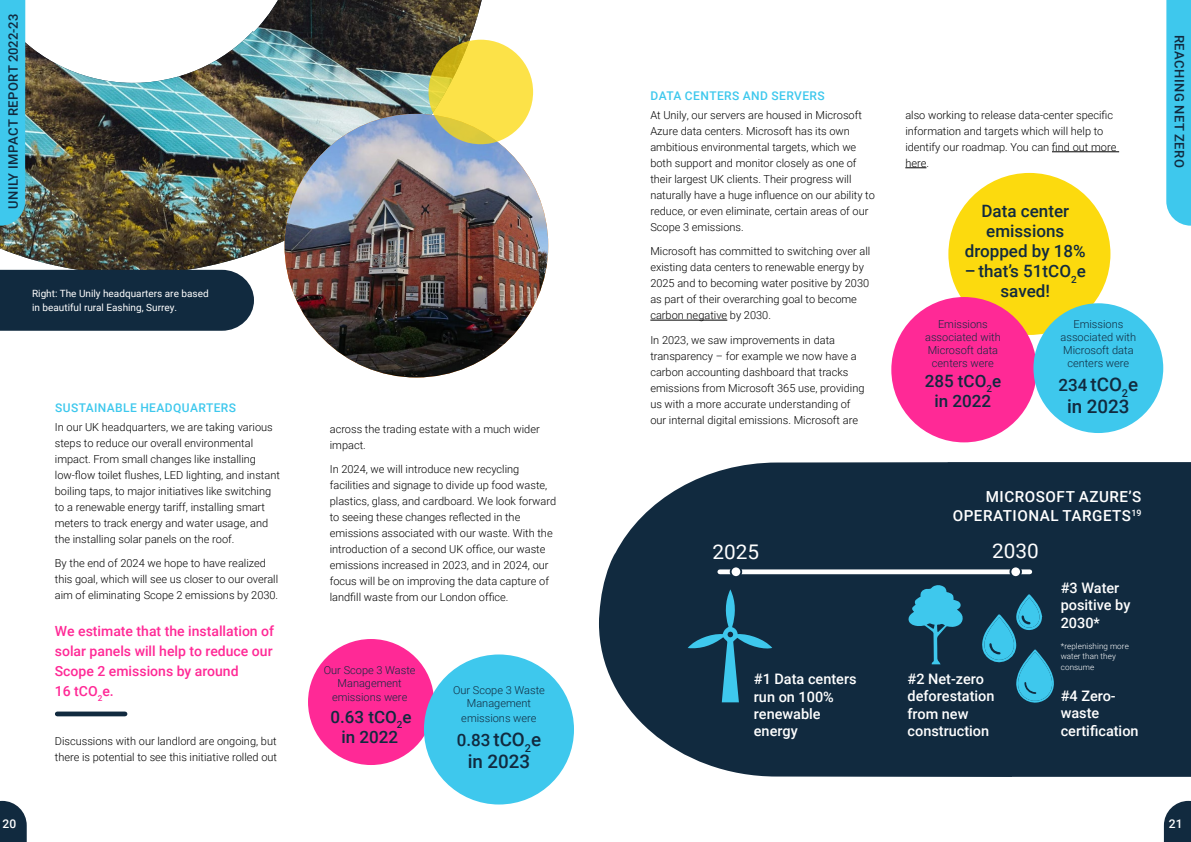
<style>
.page{position:relative;width:1191px;height:842px;background:#fff}
.page>*{position:absolute;margin:0;border:0;box-sizing:border-box;transform-origin:0 0}
.t1{font:20.2px "Roboto";color:#fff}
.t2{font:500 18.8px/22.1px "Roboto";color:#112a3f;text-align:center}
.t3{font:500 17px/20px "Roboto";color:#112a3f;text-align:center}
.t4{font:500 15.2px/18.2px "Roboto";letter-spacing:.035em;color:#fff;text-align:right}
.t5{font:500 14.5px/17.4px "Roboto";color:#fff}
.t6{font:500 14px/20px "Roboto";color:#ff2996}
.t7{font:500 13px "Roboto";letter-spacing:.035em;color:#112a3f}
.t8{font:500 12px "Roboto";letter-spacing:.035em;color:#3ec8ed}
.t9{font:500 12px "Roboto";color:#fff}
.t10{font:300 11px/16px "Roboto";color:#000}
.t11{font:300 11px/13px "Roboto";color:#112a3f;text-align:center}
.t12{font:10px/14px "Roboto";color:#fff}
.t13{font:300 8.1px/10.5px "Roboto";letter-spacing:.01em;color:#fff}
.s1{font-size:18.8px}
.s2{font-size:17px}
</style>
<div class="page">
<div style="left:948px;top:173px;width:162px;height:162px;background:#fcda0e;border-radius:50%"></div>
<img style="left:0;top:0;width:482px;height:270px">
<svg style="left:1163px;top:801px;width:28px;height:41px"></svg>
<svg style="left:0;top:801px;width:27px;height:41px"></svg>
<div style="left:0;top:0;width:25px;height:226px;background:#3ec8ed"></div>
<div style="left:1166px;top:0;width:25px;height:226px;background:#3ec8ed"></div>
<div style="left:0;top:270px;width:254px;height:61px;background:#112a3f"></div>
<svg style="left:599px;top:462px;width:592px;height:315px;background:#233a4d"></svg>
<img style="left:284px;top:114px;width:264px;height:263px;border-radius:132px">
<div style="left:891px;top:297px;width:145px;height:145px;background:#ff2996;border-radius:50%"></div>
<div style="left:1033px;top:303px;width:130px;height:130px;background:#3ec8ed;border-radius:50%"></div>
<hr style="left:650px;top:320px;width:77px;height:1px;background:#000">
<div style="left:308px;top:639px;width:126px;height:126px;background:#ff2996;border-radius:50%"></div>
<div style="left:424px;top:654px;width:150px;height:150px;background:#3ec8ed;border-radius:50%"></div>
<svg style="left:428px;top:40px;width:105px;height:104px;background:#f2da42"></svg>
<svg style="left:981px;top:594px;width:73px;height:109px;background:#226581"></svg>
<div style="left:720px;top:569px;width:309px;height:5px;background:#fff"></div>
<div style="left:730px;top:566px;width:11px;height:11px;background:#fff;border-radius:50%"></div>
<div style="left:729px;top:566px;width:13px;height:12px;border:2px solid #112a3f;border-radius:50%"></div>
<div style="left:1010px;top:566px;width:11px;height:11px;background:#fff;border-radius:50%"></div>
<div style="left:1009px;top:566px;width:13px;height:12px;border:2px solid #112a3f;border-radius:50%"></div>
<svg style="left:687px;top:589px;width:85px;height:113px;background:#18445b"></svg>
<svg style="left:908px;top:585px;width:55px;height:79px;background:#236b87"></svg>
<div style="left:57px;top:711px;width:68px;height:5px;background:#112a3f"></div>
<hr style="left:1052px;top:151px;width:67px;height:1px;background:#000">
<svg style="left:905px;top:167px;width:21px;height:1px"></svg>
<p class="t7" style="left:4px;top:209px;width:197px;rotate:-90deg">UNILY IMPACT REPORT 2022-23</p>
<p class="t12" style="left:32px;top:286px;width:178px">Right: The Unily headquarters are based in beautiful rural Eashing, Surrey.</p>
<p class="t8" style="left:55px;top:399px;width:182px">SUSTAINABLE HEADQUARTERS</p>
<p class="t10" style="left:55px;top:418px;width:226px">In our UK headquarters, we are taking various steps to reduce our overall environmental impact. From small changes like installing low-flow toilet flushes, LED lighting, and instant boiling taps, to major initiatives like switching to a renewable energy tariff, installing smart meters to track energy and water usage, and the installing solar panels on the roof.</p>
<p class="t10" style="left:55px;top:555px;width:225px">By the end of 2024 we hope to have realized this goal, which will see us closer to our overall aim of eliminating Scope 2 emissions by 2030.</p>
<p class="t6" style="left:55px;top:621px;width:221px">We estimate that the installation of solar panels will help to reduce our<br>Scope 2 emissions by around<br>16 tCO<sub>2</sub>e.</p>
<p class="t10" style="left:55px;top:733px;width:224px">Discussions with our landlord are ongoing, but there is potential to see this initiative rolled out</p>
<p class="t10" style="left:330px;top:420px;width:211px">across the trading estate with a much wider impact.</p>
<p class="t10" style="left:330px;top:461px;width:228px">In 2024, we will introduce new recycling facilities and signage to divide up food waste, plastics, glass, and cardboard. We look forward to seeing these changes reflected in the emissions associated with our waste. With the introduction of a second UK office, our waste emissions increased in 2023, and in 2024, our focus will be on improving the data capture of landfill waste from our London office.</p>
<p class="t11" style="left:324px;top:663px;width:93px">Our Scope 3 Waste<br>Management</p>
<p class="t11" style="left:332px;top:690px;width:77px">emissions were</p>
<h3 class="t3" style="left:330px;top:706px;width:83px">0.63 tCO<sub>2</sub>e in 2022</h3>
<p class="t11" style="left:453px;top:683px;width:93px">Our Scope 3 Waste<br>Management</p>
<p class="t11" style="left:461px;top:711px;width:77px">emissions were</p>
<h3 class="t3" style="left:457px;top:729px;width:86px">0.83 <span class="s1">tCO</span><sub>2</sub><span class="s1">e</span></h3>
<h2 class="t2" style="left:468px;top:749px;width:64px">in 2023</h2>
<p class="t8" style="left:650px;top:87px;width:176px">DATA CENTERS AND SERVERS</p>
<p class="t10" style="left:650px;top:106px;width:226px">At Unily, our servers are housed in Microsoft Azure data centers. Microsoft has its own ambitious environmental targets, which we both support and monitor closely as one of their largest UK clients. Their progress will naturally have a huge influence on our ability to reduce, or even eliminate, certain areas of our Scope 3 emissions.</p>
<p class="t10" style="left:650px;top:243px;width:221px">Microsoft has committed to switching over all existing data centers to renewable energy by 2025 and to becoming water positive by 2030 as part of their overarching goal to become carbon negative by 2030.</p>
<p class="t10" style="left:650px;top:332px;width:216px">In 2023, we saw improvements in data transparency – for example we now have a carbon accounting dashboard that tracks emissions from Microsoft 365 use, providing us with a more accurate understanding of our internal digital emissions. Microsoft are</p>
<p class="t10" style="left:905px;top:107px;width:213px">also working to release data-center specific information and targets which will help to identify our roadmap. You can find out more here.</p>
<h3 class="t3" style="left:964px;top:201px;width:122px">Data center emissions dropped by 18%</h3>
<h3 class="t3" style="left:964px;top:261px;width:123px">– that’s 51tCO<sub>2</sub>e saved!</h3>
<p class="t11" style="left:925px;top:317px;width:77px">Emissions associated with<br>Microsoft data centers were</p>
<h3 class="t3" style="left:924px;top:370px;width:78px">285 tCO<sub>2</sub>e in 2022</h3>
<p class="t11" style="left:1060px;top:317px;width:77px">Emissions associated with<br>Microsoft data centers were</p>
<h2 class="t2" style="left:1058px;top:372px;width:81px"><span class="s2">234</span> tCO<sub>2</sub>e in 2023</h2>
<h3 class="t4" style="left:952px;top:487px;width:190px">MICROSOFT AZURE’S<br>OPERATIONAL TARGETS<sup>19</sup></h3>
<h1 class="t1" style="left:712px;top:538px;width:48px">2025</h1>
<h1 class="t1" style="left:992px;top:537px;width:48px">2030</h1>
<h3 class="t5" style="left:754px;top:670px;width:104px">#1 Data centers run on 100% renewable energy</h3>
<h3 class="t5" style="left:907px;top:669px;width:89px">#2 Net-zero deforestation from new construction</h3>
<h3 class="t5" style="left:1060px;top:579px;width:71px">#3 Water positive by<br>2030*</h3>
<p class="t13" style="left:1060px;top:640px;width:70px">*replenishing more water than they consume</p>
<h3 class="t5" style="left:1060px;top:686px;width:79px">#4 Zero&shy;waste certification</h3>
<p class="t7" style="left:1188px;top:35px;width:134px;rotate:90deg">REACHING NET ZERO</p>
<p class="t9" style="left:3px;top:815px;width:15px">20</p>
<p class="t9" style="left:1169px;top:815px;width:15px">21</p>
</div>
